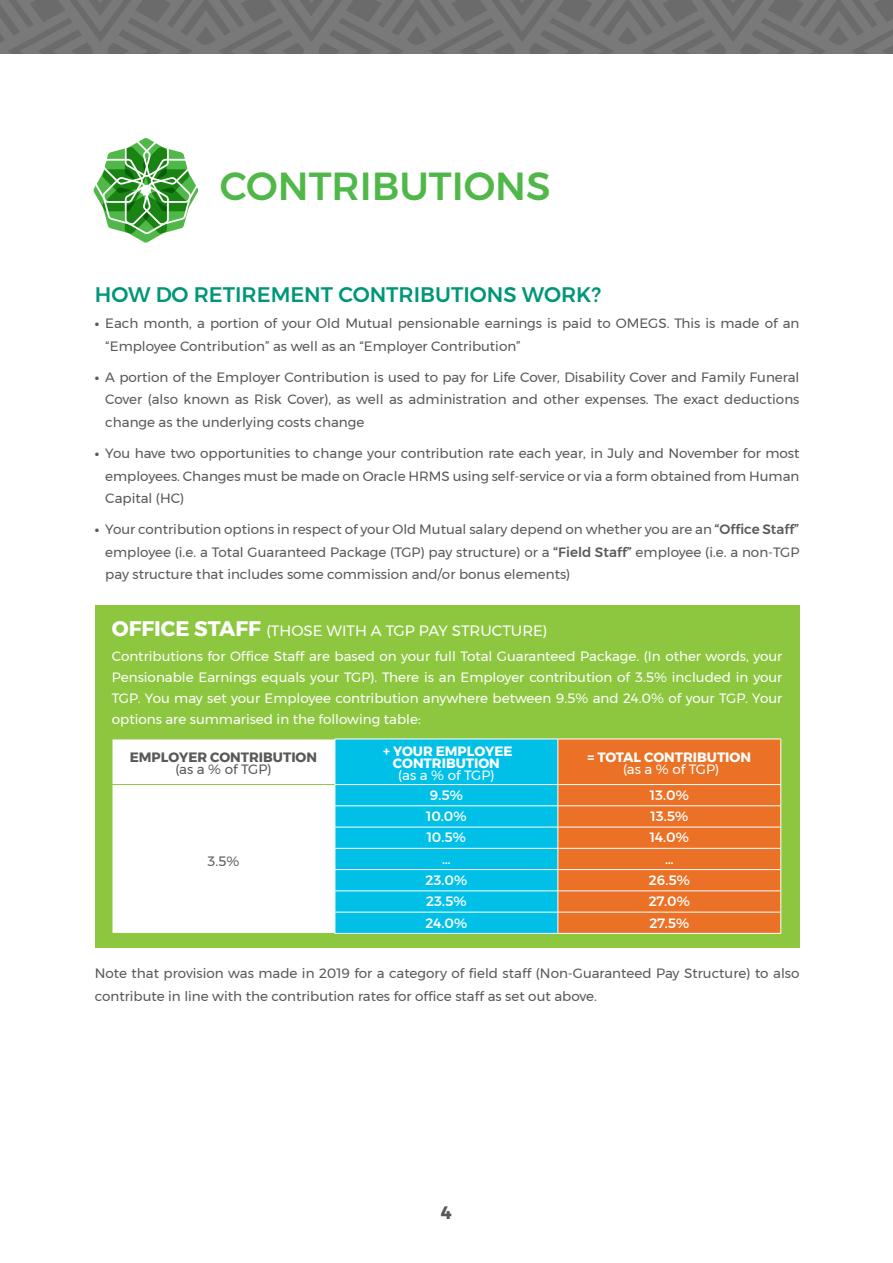
<style>
.page{position:relative;width:893px;height:1263px;background:#fff}
.page>*{position:absolute;margin:0;border:0;box-sizing:border-box;transform-origin:0 0}
.t1{font:500 39px "Montserrat";color:#50b848}
.t2{font:500 21px "Montserrat";color:#009677}
.t3{font:700 18px "Montserrat";color:#58595b}
.t4{font:15px "Montserrat";color:#fff}
.t5{font:13.5px/22.5px "Montserrat";color:#58595b;text-align:justify}
.t6{font:13.5px/21px "Montserrat";color:#fff;text-align:justify}
.t7{font:500 13.5px "Montserrat";color:#fff}
.t8{font:700 13.5px/12px "Montserrat";color:#fff;text-align:center}
.t9{font:700 13.5px "Montserrat";color:#58595b}
.s1{font-weight:700}
.s2{font-weight:500}
.s3{font-weight:700;font-size:21px}
</style>
<div class="page">
<svg style="left:0;top:0;width:893px;height:54px;background:#737373"></svg>
<div style="left:95px;top:605px;width:704px;height:342px;background:#8dc63f"></div>
<hr style="left:335px;top:933px;width:223px;height:1px;background:#fff">
<svg style="left:112px;top:739px;width:670px;height:194px;background:#a6bdb1"></svg>
<hr style="left:558px;top:933px;width:223px;height:1px;background:#fff">
<svg style="left:93px;top:138px;width:106px;height:105px"></svg>
<h1 class="t1" style="left:220px;top:155px;width:332px">CONTRIBUTIONS</h1>
<h2 class="t2" style="left:95px;top:278px;width:508px">HOW DO RETIREMENT CONTRIBUTIONS WORK?</h2>
<p class="t5" style="left:105px;top:312px;width:696px;text-indent:-10px"><span class="s1">•</span> Each month, a portion of your Old Mutual pensionable earnings is paid to OMEGS. This is made of an “Employee Contribution” as well as an “Employer Contribution”</p>
<p class="t5" style="left:105px;top:366px;width:696px;text-indent:-10px"><span class="s1">•</span> A portion of the Employer Contribution is used to pay for Life Cover, Disability Cover and Family Funeral Cover (also known as Risk Cover), as well as administration and other expenses. The exact deductions change as the underlying costs change</p>
<p class="t5" style="left:105px;top:442px;width:696px;text-indent:-10px"><span class="s1">•</span> You have two opportunities to change your contribution rate each year, in July and November for most employees. Changes must be made on Oracle HRMS using self-service or via a form obtained from Human Capital (HC)</p>
<p class="t5" style="left:105px;top:518px;width:696px;text-indent:-10px"><span class="s1">•</span> Your contribution options in respect of your Old Mutual salary depend on whether you are an <span class="s2">“Office Staff” </span>employee (i.e. a Total Guaranteed Package (TGP) pay structure) or a <span class="s2">“Field Staff”</span> employee (i.e. a non-TGP pay structure that includes some commission and/or bonus elements)</p>
<p class="t4" style="left:112px;top:619px;width:437px"><span class="s3">OFFICE STAFF</span> (THOSE WITH A TGP PAY STRUCTURE)</p>
<p class="t6" style="left:112px;top:646px;width:672px">Contributions for Office Staff are based on your full Total Guaranteed Package. (In other words, your Pensionable Earnings equals your TGP). There is an Employer contribution of 3.5% included in your TGP. You may set your Employee contribution anywhere between 9.5% and 24.0% of your TGP. Your options are summarised in the following table:</p>
<p class="t9" style="left:130px;top:747px;width:189px">EMPLOYER CONTRIBUTION</p>
<p class="t5" style="left:175px;top:758px;width:98px">(as a % of TGP)</p>
<p class="t8" style="left:383px;top:745px;width:131px">+ YOUR EMPLOYEE<br>CONTRIBUTION</p>
<p class="t6" style="left:398px;top:765px;width:98px">(as a % of TGP)</p>
<p class="t8" style="left:588px;top:751px;width:165px">= TOTAL CONTRIBUTION</p>
<p class="t6" style="left:623px;top:759px;width:98px">(as a % of TGP)</p>
<p class="t5" style="left:208px;top:849px;width:33px">3.5%</p>
<p class="t7" style="left:430px;top:784px;width:35px">9.5%</p>
<p class="t7" style="left:650px;top:784px;width:40px">13.0%</p>
<p class="t7" style="left:426px;top:806px;width:42px">10.0%</p>
<p class="t7" style="left:650px;top:806px;width:39px">13.5%</p>
<p class="t7" style="left:427px;top:827px;width:41px">10.5%</p>
<p class="t7" style="left:650px;top:827px;width:40px">14.0%</p>
<p class="t7" style="left:442px;top:848px;width:10px">…</p>
<p class="t7" style="left:665px;top:848px;width:10px">…</p>
<p class="t7" style="left:426px;top:870px;width:43px">23.0%</p>
<p class="t7" style="left:649px;top:870px;width:43px">26.5%</p>
<p class="t7" style="left:426px;top:891px;width:42px">23.5%</p>
<p class="t7" style="left:649px;top:891px;width:42px">27.0%</p>
<p class="t7" style="left:426px;top:912px;width:43px">24.0%</p>
<p class="t7" style="left:649px;top:912px;width:41px">27.5%</p>
<p class="t5" style="left:95px;top:962px;width:706px">Note that provision was made in 2019 for a category of field staff (Non-Guaranteed Pay Structure) to also contribute in line with the contribution rates for office staff as set out above.</p>
<h3 class="t3" style="left:441px;top:1198px;width:12px">4</h3>
</div>
